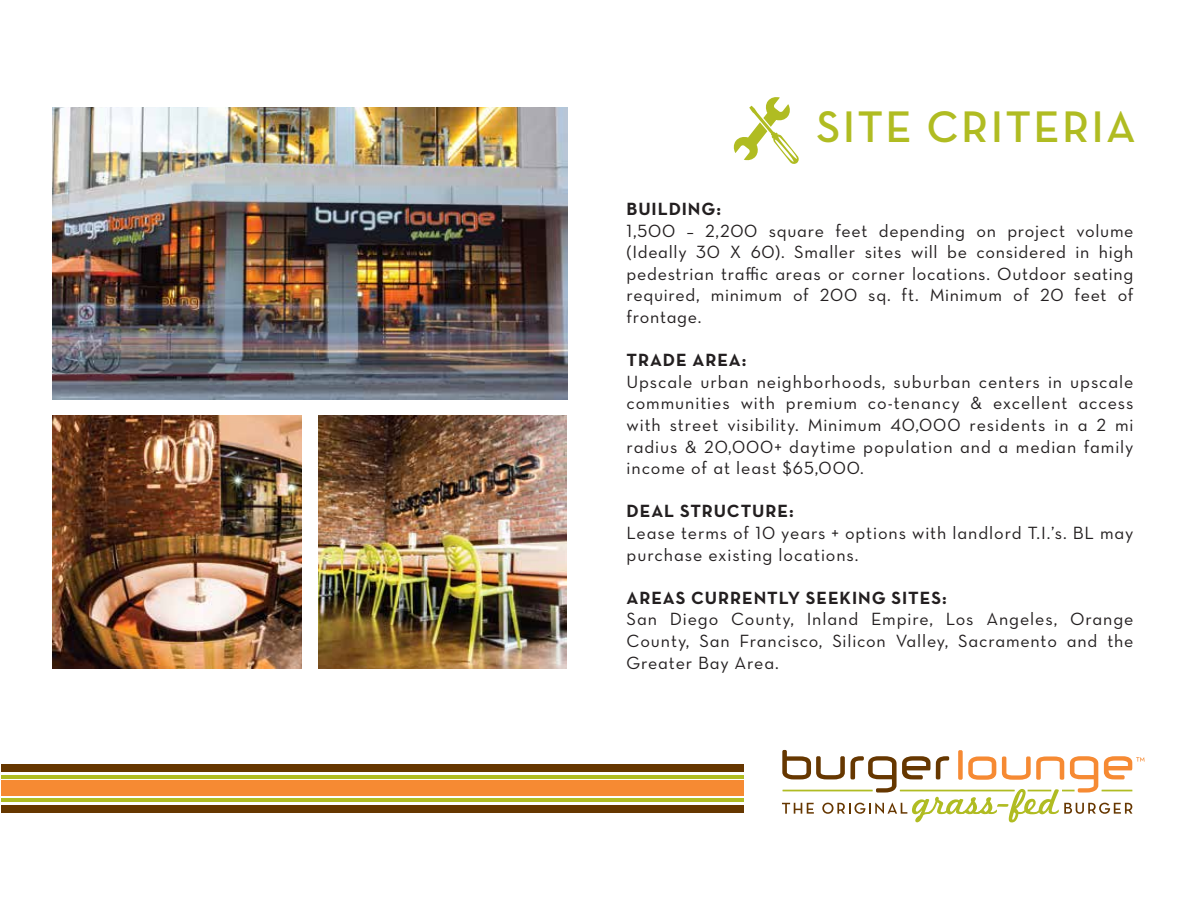
<style>
.page{position:relative;width:1188px;height:918px;background:#fff}
.page>*{position:absolute;margin:0;border:0;box-sizing:border-box;transform-origin:0 0}
.t1{font:45px "Neutra Text Demi Alt";letter-spacing:.05em;color:#b0bc22}
.t2{font:18px/21.6px "Neutra Text Book Alt";letter-spacing:.045em;color:#231f20;text-align:justify}
.t3{font:18px "Neutra Text Bold Alt";letter-spacing:.05em;color:#231f20}
</style>
<div class="page">
<div style="left:1px;top:764px;width:742px;height:7px;background:#663700"></div>
<hr style="left:1px;top:775px;width:742px;height:4px;background:#b0bc22">
<div style="left:1px;top:781px;width:742px;height:15px;background:#f68a33"></div>
<div style="left:1px;top:805px;width:742px;height:8px;background:#663700"></div>
<hr style="left:1px;top:798px;width:742px;height:4px;background:#b0bc22">
<svg style="left:782px;top:750px;width:363px;height:72px"></svg>
<svg style="left:733px;top:97px;width:66px;height:67px"></svg>
<img style="left:53px;top:108px;width:514px;height:291px">
<img style="left:318px;top:416px;width:249px;height:252px">
<img style="left:53px;top:415px;width:249px;height:253px">
<h1 class="t1" style="left:816px;top:100px;width:321px">SITE CRITERIA</h1>
<p class="t3" style="left:627px;top:198px;width:96px">BUILDING:</p>
<p class="t2" style="left:627px;top:219px;width:509px">1,500 – 2,200 square feet depending on project volume (Ideally 30 X 60). Smaller sites will be considered in high pedestrian traffic areas or corner locations. Outdoor seating required, minimum of 200 sq. ft. Minimum of 20 feet of frontage.</p>
<p class="t3" style="left:627px;top:349px;width:121px">TRADE AREA:</p>
<p class="t2" style="left:627px;top:371px;width:509px">Upscale urban neighborhoods, suburban centers in upscale communities with premium co-tenancy &amp; excellent access with street visibility. Minimum 40,000 residents in a 2 mi radius &amp; 20,000+ daytime population and a median family income of at least $65,000.</p>
<p class="t3" style="left:627px;top:500px;width:169px">DEAL STRUCTURE:</p>
<p class="t2" style="left:627px;top:522px;width:509px">Lease terms of 10 years + options with landlord T.I.’s. BL may purchase existing locations.</p>
<p class="t3" style="left:627px;top:586px;width:322px">AREAS CURRENTLY SEEKING SITES:</p>
<p class="t2" style="left:627px;top:608px;width:509px">San Diego County, Inland Empire, Los Angeles, Orange County, San Francisco, Silicon Valley, Sacramento and the Greater Bay Area.</p>
</div>
